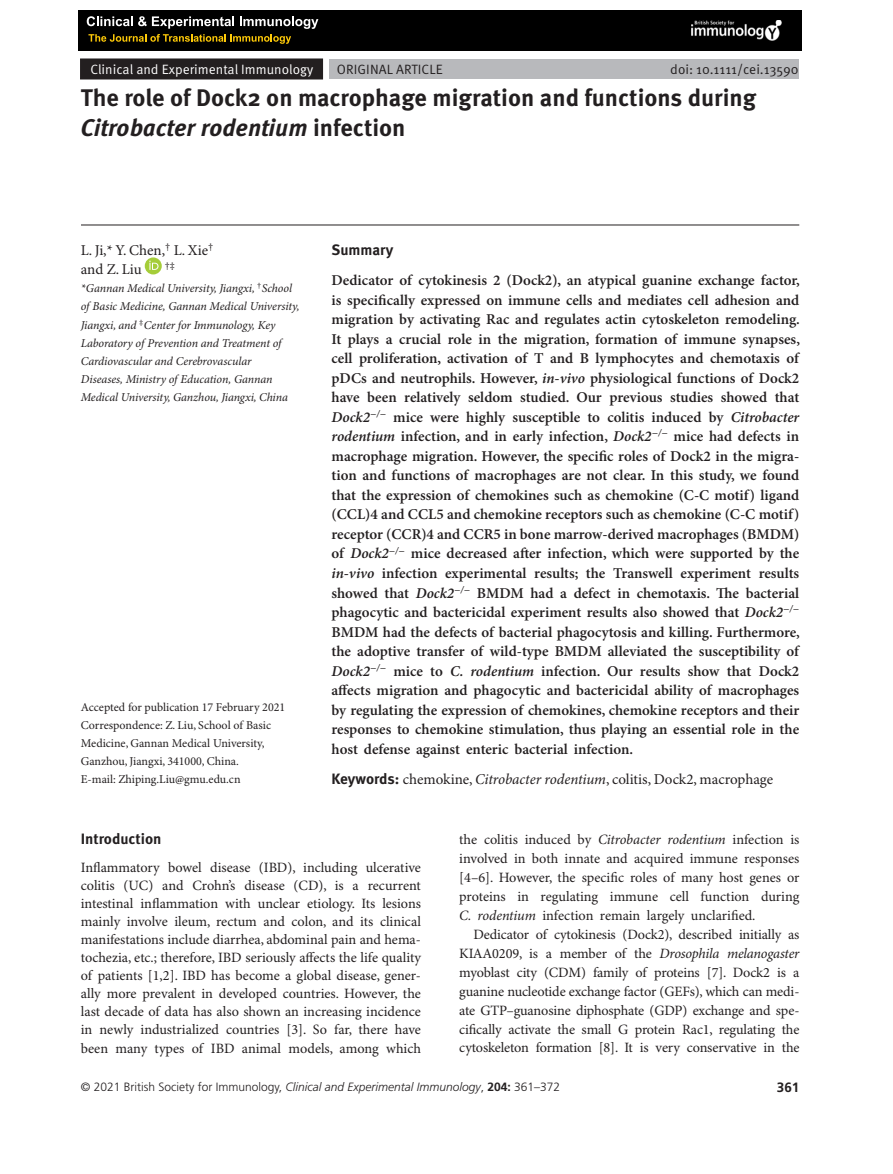
<style>
.page{position:relative;width:893px;height:1174px;background:#fff}
.page>*{position:absolute;margin:0;border:0;box-sizing:border-box;transform-origin:0 0}
.t1{font:700 24px/30px "Meta Pro";color:#231f20}
.t2{font:600 15px/19.5px "Minion Pro";color:#231f20;text-align:justify}
.t3{font:15px/19.5px "Minion Pro";color:#231f20}
.t4{font:700 15px "Meta Pro";color:#231f20}
.t5{font:14.25px/18.1px "Minion Pro";letter-spacing:-.005em;color:#231f20;text-align:justify}
.t6{font:13.5px "Meta Pro";color:#231f20}
.t7{font:13.5px "Meta Pro";color:#fff}
.t8{font:700 13.5px "Frutiger LT Std";color:#231f20}
.t9{font:italic 12px/18px "Minion Pro";letter-spacing:-.005em;color:#231f20}
.t10{font:12px/18px "Minion Pro";color:#231f20}
.t11{font:300 12px "Frutiger LT Std";color:#231f20}
.t12{font:10.5px "Minion Pro";color:#231f20}
.s1{font-style:italic}
.s2{font-family:"Meta Pro";font-weight:700}
.s3{font-weight:700}
</style>
<div class="page">
<div style="left:145px;top:257px;width:17px;height:17px;background:#a5cd39;border-radius:50%"></div>
<svg style="left:149px;top:260px;width:10px;height:10px"></svg>
<hr style="left:81px;top:225px;width:718px;height:1px;background:#231f20">
<div style="left:81px;top:59px;width:241px;height:20px;background:#231f20"></div>
<div style="left:80px;top:58px;width:243px;height:21px;border:2px solid #231f20"></div>
<div style="left:329px;top:59px;width:470px;height:20px;background:#b8b9bc"></div>
<div style="left:78px;top:11px;width:724px;height:40px;background:#000"></div>
<svg style="left:87px;top:16px;width:231px;height:28px"></svg>
<img style="left:691px;top:20px;width:90px;height:20px">
<p class="t7" style="left:91px;top:61px;width:224px">Clinical and Experimental Immunology</p>
<p class="t6" style="left:337px;top:61px;width:106px">Ori gi nal Article</p>
<p class="t6" style="left:670px;top:61px;width:130px">doi: 10.1111/cei.13590</p>
<h1 class="t1" style="left:81px;top:84px;width:677px">The role of Dock2 on macrophage migration and functions during<br><span class="s1">Citrobacter rodentium</span> infection</h1>
<p class="t3" style="left:81px;top:241px;width:134px">L. Ji,* Y. Chen,<sup>†</sup> L. Xie<sup>† </sup>and Z. Liu</p>
<p class="t12" style="left:165px;top:260px;width:12px">†‡</p>
<p class="t9" style="left:81px;top:280px;width:220px">*Gannan Medical University, Jiangxi, <sup>†</sup>School of Basic Medicine, Gannan Medical University, Jiangxi, and <sup>‡</sup>Center for Immunology, Key Laboratory of Prevention and Treatment of Cardiovascular and Cerebrovascular<br>Diseases, Ministry of Education, Gannan Medical University, Ganzhou, Jiangxi, China</p>
<p class="t10" style="left:81px;top:699px;width:206px">Accepted for publication 17 February 2021<br>Correspondence: Z. Liu, School of Basic Medicine, Gannan Medical University, Ganzhou, Jiangxi, 341000, China.<br>E-mail: Zhiping.Liu@gmu.edu.cn</p>
<p class="t4" style="left:332px;top:241px;width:63px">Summary</p>
<p class="t2" style="left:331px;top:271px;width:470px">Dedicator of cytokinesis 2 (Dock2), an atypical guanine exchange factor, is specifically expressed on immune cells and mediates cell adhesion and migration by activating Rac and regulates actin cytoskeleton remodeling.<br>It plays a crucial role in the migration, formation of immune synapses, cell proliferation, activation of T and B lymphocytes and chemotaxis of pDCs and neutrophils. However, <span class="s1">in-vivo</span> physiological functions of Dock2 have been relatively seldom studied. Our previous studies showed that <span class="s1">Dock2</span><sup>−/−</sup> mice were highly susceptible to colitis induced by <span class="s1">Citrobacter rodentium</span> infection, and in early infection, <span class="s1">Dock2</span><sup>−/−</sup> mice had defects in macrophage migration. However, the specific roles of Dock2 in the migra&shy;tion and functions of macrophages are not clear. In this study, we found that the expression of chemokines such as chemokine (C-C motif) ligand (CCL)4 and CCL5 and chemokine receptors such as chemokine (C-C motif) receptor (CCR)4 and CCR5 in bone marrow-derived macrophages (BMDM) of <span class="s1">Dock2</span><sup>−/−</sup> mice decreased after infection, which were supported by the <span class="s1">in-vivo</span> infection experimental results; the Transwell experiment results showed that <span class="s1">Dock2</span><sup>−/−</sup> BMDM had a defect in chemotaxis. The bacterial phagocytic and bactericidal experiment results also showed that <span class="s1">Dock2</span><sup>−/− </sup>BMDM had the defects of bacterial phagocytosis and killing. Furthermore, the adoptive transfer of wild-type BMDM alleviated the susceptibility of <span class="s1">Dock2</span><sup>−/−</sup> mice to <span class="s1">C. rodentium</span> infection. Our results show that Dock2 affects migration and phagocytic and bactericidal ability of macrophages by regulating the expression of chemokines, chemokine receptors and their responses to chemokine stimulation, thus playing an essential role in the host defense against enteric bacterial infection.</p>
<p class="t3" style="left:331px;top:769px;width:443px"><span class="s2">Keywords:</span> chemokine, <span class="s1">Citrobacter rodentium</span>, colitis, Dock2, macrophage</p>
<p class="t4" style="left:81px;top:829px;width:82px">Introduction</p>
<p class="t5" style="left:81px;top:858px;width:342px">Inflammatory bowel disease (IBD), including ulcerative colitis (UC) and Crohn’s disease (CD), is a recurrent intestinal inflammation with unclear etiology. Its lesions mainly involve ileum, rectum and colon, and its clinical manifestations include diarrhea, abdominal pain and hema&shy;tochezia, etc.; therefore, IBD seriously affects the life quality of patients [1,2]. IBD has become a global disease, gener&shy;ally more prevalent in developed countries. However, the last decade of data has also shown an increasing incidence in newly industrialized countries [3]. So far, there have been many types of IBD animal models, among which</p>
<p class="t5" style="left:459px;top:830px;width:342px;line-height:19px">the colitis induced by <span class="s1">Citrobacter rodentium</span> infection is involved in both innate and acquired immune responses [4–6]. However, the specific roles of many host genes or proteins in regulating immune cell function during <span class="s1">C. rodentium</span> infection remain largely unclarified.</p>
<p class="t5" style="left:459px;top:925px;width:342px;line-height:19px;text-indent:14px">Dedicator of cytokinesis (Dock2), described initially as KIAA0209, is a member of the <span class="s1">Drosophila melanogaster </span>myoblast city (CDM) family of proteins [7]. Dock2 is a guanine nucleotide exchange factor (GEFs), which can medi&shy;ate GTP–guanosine diphosphate (GDP) exchange and spe&shy;cifically activate the small G protein Rac1, regulating the cytoskeleton formation [8]. It is very conservative in the</p>
<p class="t11" style="left:81px;top:1079px;width:481px">© 2021 British Society for Immunology, <span class="s1">Clinical and Experimental Immunology</span>, <span class="s3">204:</span> 361–372</p>
<p class="t8" style="left:777px;top:1079px;width:24px">361</p>
</div>
